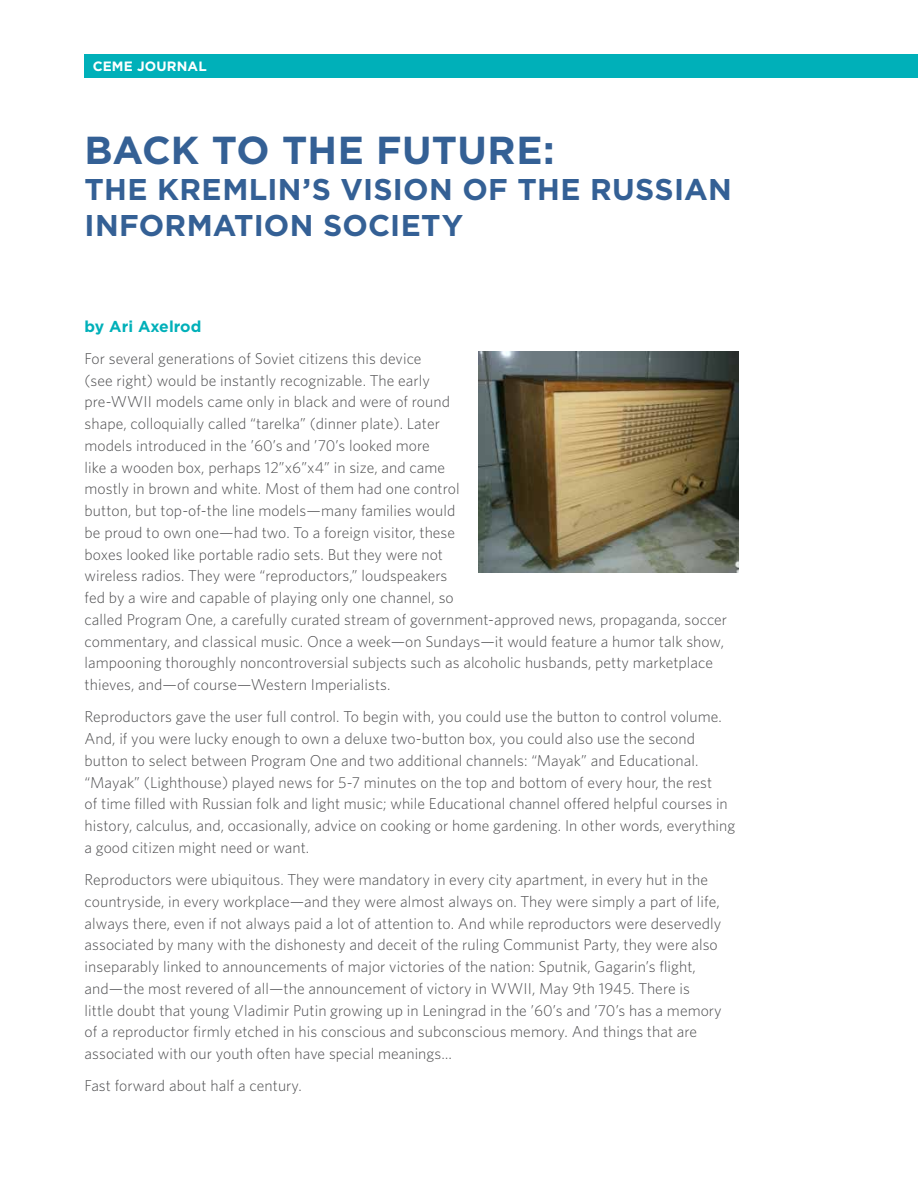
<style>
.page{position:relative;width:918px;height:1188px;background:#fff}
.page>*{position:absolute;margin:0;border:0;box-sizing:border-box;transform-origin:0 0}
.t1{font:700 39px "Gotham";letter-spacing:.005em;color:#346095}
.t2{font:700 30px/36px "Gotham";letter-spacing:.01em;color:#346095}
.t3{font:300 15.75px/21.8px "Whitney";letter-spacing:.005em;color:#4d4d4f}
.t4{font:700 15.75px "Gotham";letter-spacing:.005em;color:#00b0b9}
.t5{font:700 13.5px "Gotham";letter-spacing:.01em;color:#fff}
</style>
<div class="page">
<img style="left:479px;top:352px;width:260px;height:221px">
<div style="left:85px;top:54px;width:833px;height:23px;background:#00b0b9"></div>
<p class="t5" style="left:93px;top:57px;width:116px">CEME JOURNAL</p>
<h1 class="t1" style="left:85px;top:125px;width:472px">BACK TO THE FUTURE:</h1>
<h2 class="t2" style="left:85px;top:172px;width:649px">THE KREMLIN’S VISION OF THE RUSSIAN<br>INFORMATION SOCIETY</h2>
<p class="t4" style="left:85px;top:316px;width:118px">by Ari Axelrod</p>
<p class="t3" style="left:85px;top:347px;width:644px">For several generations of Soviet citizens this device<br>(see right) would be instantly recognizable. The early<br>pre-WWII models came only in black and were of round<br>shape, colloquially called “tarelka” (dinner plate). Later<br>models introduced in the ’60’s and ’70’s looked more<br>like a wooden box, perhaps 12”x6”x4” in size, and came<br>mostly in brown and white. Most of them had one control<br>button, but top-of-the line models—many families would<br>be proud to own one—had two. To a foreign visitor, these<br>boxes looked like portable radio sets. But they were not<br>wireless radios. They were “reproductors,” loudspeakers<br>fed by a wire and capable of playing only one channel, so<br>called Program One, a carefully curated stream of government-approved news, propaganda, soccer commentary, and classical music. Once a week—on Sundays—it would feature a humor talk show, lampooning thoroughly noncontroversial subjects such as alcoholic husbands, petty marketplace thieves, and—of course—Western Imperialists.</p>
<p class="t3" style="left:85px;top:706px;width:652px">Reproductors gave the user full control. To begin with, you could use the button to control volume.<br>And, if you were lucky enough to own a deluxe two-button box, you could also use the second button to select between Program One and two additional channels: “Mayak” and Educational. “Mayak” (Lighthouse) played news for 5-7 minutes on the top and bottom of every hour, the rest<br>of time filled with Russian folk and light music; while Educational channel offered helpful courses in history, calculus, and, occasionally, advice on cooking or home gardening. In other words, everything a good citizen might need or want.</p>
<p class="t3" style="left:85px;top:868px;width:639px">Reproductors were ubiquitous. They were mandatory in every city apartment, in every hut in the countryside, in every workplace—and they were almost always on. They were simply a part of life, always there, even if not always paid a lot of attention to. And while reproductors were deservedly associated by many with the dishonesty and deceit of the ruling Communist Party, they were also inseparably linked to announcements of major victories of the nation: Sputnik, Gagarin’s flight, and—the most revered of all—the announcement of victory in WWII, May 9th 1945. There is little doubt that young Vladimir Putin growing up in Leningrad in the ’60’s and ’70’s has a memory of a reproductor firmly etched in his conscious and subconscious memory. And things that are associated with our youth often have special meanings…</p>
<p class="t3" style="left:85px;top:1075px;width:219px">Fast forward about half a century.</p>
</div>
